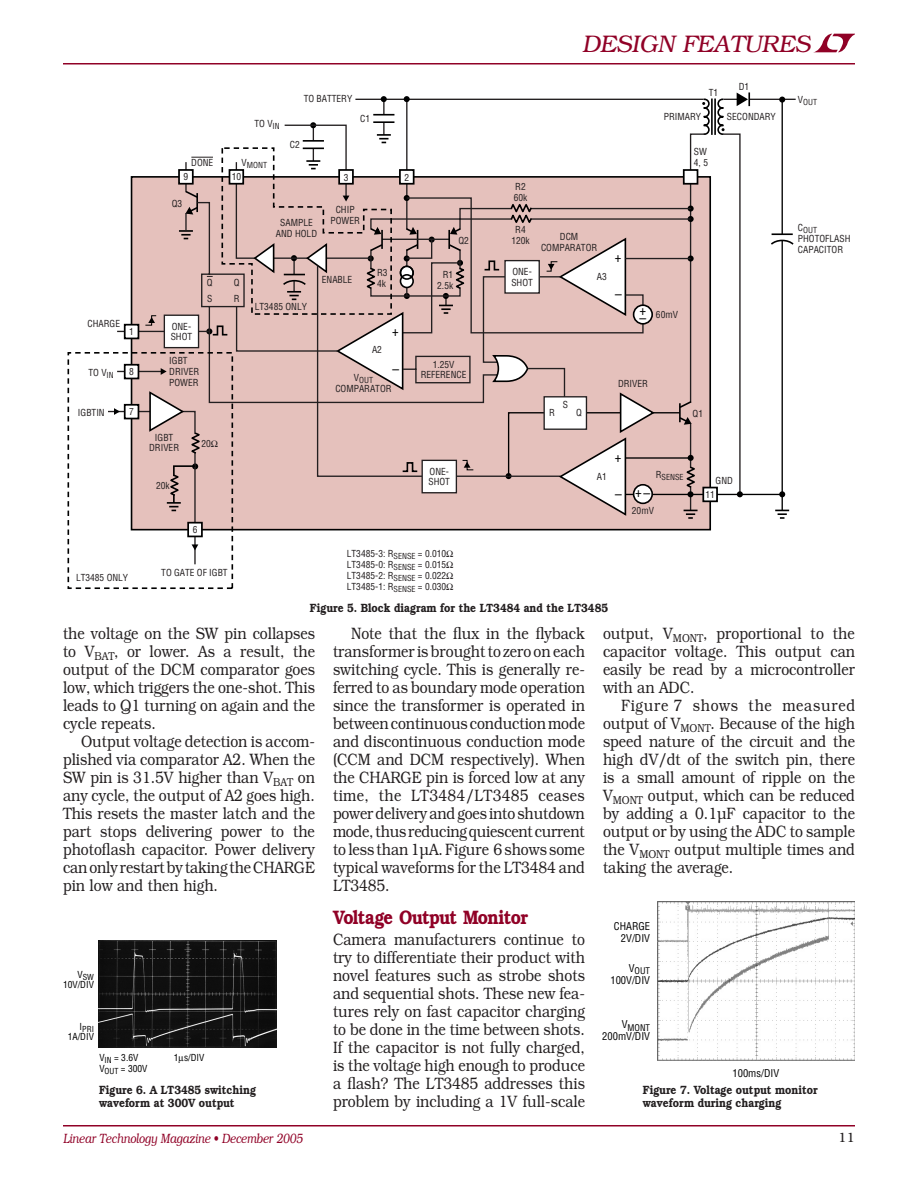
<style>
.page{position:relative;width:918px;height:1188px;background:#fff}
.page>*{position:absolute;margin:0;border:0;box-sizing:border-box;transform-origin:0 0}
.t1{font:italic 300 24px "Bookman";color:#900126}
.Heading_1{font:600 19.5px "Bookman";letter-spacing:-.04em;color:#900126;scale:.85 1}
.Body_Text{font:300 16.5px/18px "Bookman";color:#231f20;text-align:justify;scale:.85 1}
.Body_Text_First{font:300 16.5px/18px "Bookman";color:#231f20;text-align:justify;scale:.85 1}
.t2{font:italic 300 13.5px "Bookman";color:#900126;scale:.8 1}
.t3{font:condensed 13.5px "Helvetica";color:#000}
.t4{font:300 13.5px "Bookman";color:#231f20}
.Caption_Center{font:600 12px/13.5px "Bookman";color:#231f20;scale:.85 1}
.t5{font:condensed 10.5px/12px "Helvetica";color:#000;text-align:right}
.t6{font:condensed 9.45px/10.8px "Helvetica";color:#231f20}
.t7{font:condensed 9.45px "Helvetica";color:#000}
.t8{font:condensed 9px "Helvetica";color:#000}
.t9{font:condensed 8.1px "Helvetica";color:#231f20}
.t10{font:condensed 8.1px "Helvetica";color:#000}
</style>
<div class="page">
<hr style="left:63px;top:1125px;width:792px;height:1px;background:#900126">
<hr style="left:63px;top:63px;width:792px;height:1px;background:#900126">
<svg style="left:815px;top:34px;width:40px;height:18px"></svg>
<img style="left:99px;top:940px;width:178px;height:108px">
<img style="left:657px;top:902px;width:198px;height:159px">
<svg style="left:725px;top:98px;width:71px;height:413px"></svg>
<svg style="left:775px;top:510px;width:14px;height:9px"></svg>
<svg style="left:779px;top:97px;width:6px;height:6px"></svg>
<svg style="left:737px;top:491px;width:6px;height:6px"></svg>
<svg style="left:779px;top:491px;width:6px;height:6px"></svg>
<svg style="left:737px;top:92px;width:13px;height:14px"></svg>
<hr style="left:782px;top:100px;width:1px;height:410px;background:#000">
<hr style="left:625px;top:494px;width:157px;height:1px;background:#000">
<svg style="left:769px;top:233px;width:26px;height:13px"></svg>
<svg style="left:67px;top:147px;width:326px;height:442px"></svg>
<svg style="left:211px;top:440px;width:7px;height:7px"></svg>
<svg style="left:235px;top:96px;width:490px;height:423px"></svg>
<p class="t6" style="left:191px;top:158px;width:24px">DONE</p>
<p class="t6" style="left:254px;top:118px;width:27px">TO V<sub>IN</sub></p>
<p class="t6" style="left:304px;top:93px;width:50px">TO BATTERY</p>
<p class="t6" style="left:360px;top:113px;width:11px">C1</p>
<h1 class="t1" style="left:582px;top:31px;width:229px">DESIGN FEATURES</h1>
<p class="t6" style="left:709px;top:87px;width:11px">T1</p>
<p class="t6" style="left:664px;top:111px;width:39px">PRIMARY</p>
<p class="t6" style="left:739px;top:81px;width:12px">D1</p>
<p class="t6" style="left:727px;top:111px;width:50px">SECONDARY</p>
<p class="t9" style="left:798px;top:97px;width:21px"><sup>V</sup>OUT</p>
<p class="t6" style="left:290px;top:139px;width:11px">C2</p>
<p class="t9" style="left:242px;top:160px;width:27px"><sup>V</sup>MONT</p>
<p class="t6" style="left:694px;top:146px;width:16px">SW<br>4, 5</p>
<p class="t6" style="left:184px;top:172px;width:6px">9</p>
<p class="t6" style="left:232px;top:172px;width:11px">10</p>
<p class="t6" style="left:344px;top:172px;width:6px">3</p>
<p class="t6" style="left:404px;top:172px;width:6px">2</p>
<p class="t6" style="left:172px;top:198px;width:12px">Q3</p>
<p class="t6" style="left:276px;top:217px;width:43px;text-align:center">SAMPLE<br>AND HOLD</p>
<p class="t6" style="left:330px;top:204px;width:31px;text-align:center">CHIP<br>POWER</p>
<p class="t6" style="left:458px;top:236px;width:12px">Q2</p>
<p class="t6" style="left:514px;top:181px;width:15px">R2<br>60k</p>
<p class="t6" style="left:511px;top:224px;width:20px;text-align:center">R4<br>120k</p>
<p class="t6" style="left:541px;top:231px;width:58px;text-align:center">DCM<br>COMPARATOR</p>
<p class="t9" style="left:798px;top:225px;width:21px"><sup>C</sup>OUT</p>
<p class="t6" style="left:798px;top:233px;width:54px">PHOTOFLASH<br>CAPACITOR</p>
<p class="t6" style="left:207px;top:277px;width:7px">Q</p>
<p class="t6" style="left:234px;top:277px;width:7px">Q</p>
<p class="t6" style="left:322px;top:274px;width:32px">ENABLE</p>
<p class="t6" style="left:377px;top:268px;width:12px">R3<br>4k</p>
<p class="t6" style="left:437px;top:269px;width:18px;text-align:center">R1<br>2.5k</p>
<p class="t6" style="left:511px;top:266px;width:23px">ONE-<br>SHOT</p>
<p class="t6" style="left:597px;top:272px;width:11px">A3</p>
<p class="t6" style="left:88px;top:318px;width:34px">CHARGE</p>
<p class="t6" style="left:89px;top:367px;width:27px">TO V<sub>IN</sub></p>
<p class="t6" style="left:78px;top:407px;width:28px">IGBTIN</p>
<p class="t6" style="left:129px;top:326px;width:6px">1</p>
<p class="t6" style="left:129px;top:366px;width:6px">8</p>
<p class="t6" style="left:129px;top:406px;width:6px">7</p>
<p class="t6" style="left:171px;top:321px;width:23px">ONE-<br>SHOT</p>
<p class="t6" style="left:169px;top:355px;width:31px">IGBT<br>DRIVER<br>POWER</p>
<p class="t6" style="left:207px;top:293px;width:7px">S</p>
<p class="t6" style="left:234px;top:293px;width:7px">R</p>
<p class="t6" style="left:255px;top:302px;width:54px">LT3485 ONLY</p>
<p class="t6" style="left:372px;top:344px;width:11px">A2</p>
<p class="t9" style="left:354px;top:375px;width:21px"><sup>V</sup>OUT</p>
<p class="t6" style="left:335px;top:383px;width:58px">COMPARATOR</p>
<p class="t6" style="left:421px;top:359px;width:47px;text-align:center">1.25V<br>REFERENCE</p>
<p class="t6" style="left:563px;top:399px;width:7px">S</p>
<p class="t6" style="left:549px;top:407px;width:7px">R</p>
<p class="t6" style="left:576px;top:407px;width:7px">Q</p>
<p class="t3" style="left:640px;top:302px;width:8px">+</p>
<p class="t3" style="left:640px;top:309px;width:8px">–</p>
<p class="t6" style="left:656px;top:309px;width:24px">60mV</p>
<p class="t6" style="left:618px;top:379px;width:31px">DRIVER</p>
<p class="t6" style="left:693px;top:408px;width:12px">Q1</p>
<p class="t6" style="left:149px;top:432px;width:31px;text-align:center">IGBT<br>DRIVER</p>
<p class="t6" style="left:201px;top:438px;width:11px">20</p>
<p class="t6" style="left:156px;top:480px;width:15px">20k</p>
<p class="t6" style="left:429px;top:466px;width:23px">ONE-<br>SHOT</p>
<p class="t6" style="left:597px;top:471px;width:11px">A1</p>
<p class="t9" style="left:656px;top:472px;width:29px"><sup>R</sup>SENSE</p>
<p class="t3" style="left:635px;top:484px;width:17px">+–</p>
<p class="t6" style="left:716px;top:475px;width:19px">GND</p>
<p class="t6" style="left:705px;top:489px;width:11px">11</p>
<p class="t6" style="left:632px;top:505px;width:24px">20mV</p>
<p class="t6" style="left:193px;top:524px;width:6px">6</p>
<p class="t6" style="left:76px;top:572px;width:54px">LT3485 ONLY</p>
<p class="t6" style="left:161px;top:567px;width:68px">TO GATE OF IGBT</p>
<p class="t6" style="left:347px;top:549px;width:101px;text-align:justify">LT3485-3: R<sub>SENSE</sub> = 0.010<br>LT3485-0: R<sub>SENSE</sub> = 0.015<br>LT3485-2: R<sub>SENSE</sub> = 0.022<br>LT3485-1: R<sub>SENSE</sub> = 0.030</p>
<p class="Caption_Center" style="left:310px;top:601px;width:352px">Figure 5. Block diagram for the LT3484 and the LT3485</p>
<p class="Body_Text" style="left:333px;top:624px;width:298px;text-indent:18px">Note that the flux in the flyback transformer is brought to zero on each switching cycle. This is generally re&shy;ferred to as boundary mode operation since the transformer is operated in between continuous conduction mode and discontinuous conduction mode (CCM and DCM respectively). When the CHARGE pin is forced low at any time, the LT3484/LT3485 ceases power delivery and goes into shutdown mode, thus reducing quiescent current to less than 1µA. Figure 6 shows some typical waveforms for the LT3484 and LT3485.</p>
<p class="Heading_1" style="left:333px;top:906px;width:231px">Voltage Output Monitor</p>
<p class="Body_Text_First" style="left:333px;top:930px;width:298px">Camera manufacturers continue to try to differentiate their product with novel features such as strobe shots and sequential shots. These new fea&shy;tures rely on fast capacitor charging to be done in the time between shots.<br>If the capacitor is not fully charged, is the voltage high enough to produce a flash? The LT3485 addresses this problem by including a 1V full-scale</p>
<p class="Body_Text" style="left:63px;top:624px;width:298px">the voltage on the SW pin collapses to V<sub>BAT</sub>, or lower. As a result, the output of the DCM comparator goes low, which triggers the one-shot. This leads to Q1 turning on again and the cycle repeats.</p>
<p class="Body_Text" style="left:63px;top:732px;width:298px;text-indent:18px">Output voltage detection is accom&shy;plished via comparator A2. When the SW pin is 31.5V higher than V<sub>BAT</sub> on any cycle, the output of A2 goes high.<br>This resets the master latch and the part stops delivering power to the photoflash capacitor. Power delivery can only restart by taking the CHARGE pin low and then high.</p>
<p class="Body_Text_First" style="left:603px;top:624px;width:298px">output, V<sub>MONT</sub>, proportional to the capacitor voltage. This output can easily be read by a microcontroller with an ADC.</p>
<p class="Body_Text" style="left:603px;top:696px;width:298px;text-indent:18px">Figure 7 shows the measured output of V<sub>MONT</sub>. Because of the high speed nature of the circuit and the high dV/dt of the switch pin, there is a small amount of ripple on the V<sub>MONT</sub> output, which can be reduced by adding a 0.1µF capacitor to the output or by using the ADC to sample the V<sub>MONT</sub> output multiple times and taking the average.</p>
<p class="t5" style="left:614px;top:920px;width:38px">CHARGE<br>2V/DIV</p>
<p class="t8" style="left:629px;top:965px;width:23px"><sup>V</sup>OUT</p>
<p class="t5" style="left:610px;top:974px;width:41px">100V/DIV</p>
<p class="t10" style="left:77px;top:972px;width:18px"><sup>V</sup>SW</p>
<p class="t7" style="left:63px;top:979px;width:32px">10V/DIV</p>
<p class="t8" style="left:622px;top:1022px;width:30px"><sup>V</sup>MONT</p>
<p class="t5" style="left:602px;top:1030px;width:49px">200mV/DIV</p>
<p class="t10" style="left:80px;top:1024px;width:16px"><sup>I</sup>PRI</p>
<p class="t7" style="left:68px;top:1031px;width:28px">1A/DIV</p>
<p class="t7" style="left:99px;top:1052px;width:40px">V<sub>IN</sub> = 3.6V</p>
<p class="t7" style="left:174px;top:1052px;width:32px">1 s/DIV</p>
<p class="t7" style="left:99px;top:1063px;width:50px">V<sub>OUT</sub> = 300V</p>
<p class="t5" style="left:733px;top:1067px;width:48px">100ms/DIV</p>
<p class="Caption_Center" style="left:99px;top:1083px;width:186px">Figure 6. A LT3485 switching waveform at 300V output</p>
<p class="Caption_Center" style="left:643px;top:1083px;width:208px">Figure 7. Voltage output monitor waveform during charging</p>
<p class="t2" style="left:63px;top:1131px;width:301px">Linear Technology Magazine • December 2005</p>
<p class="t4" style="left:838px;top:1130px;width:18px">11</p>
</div>
